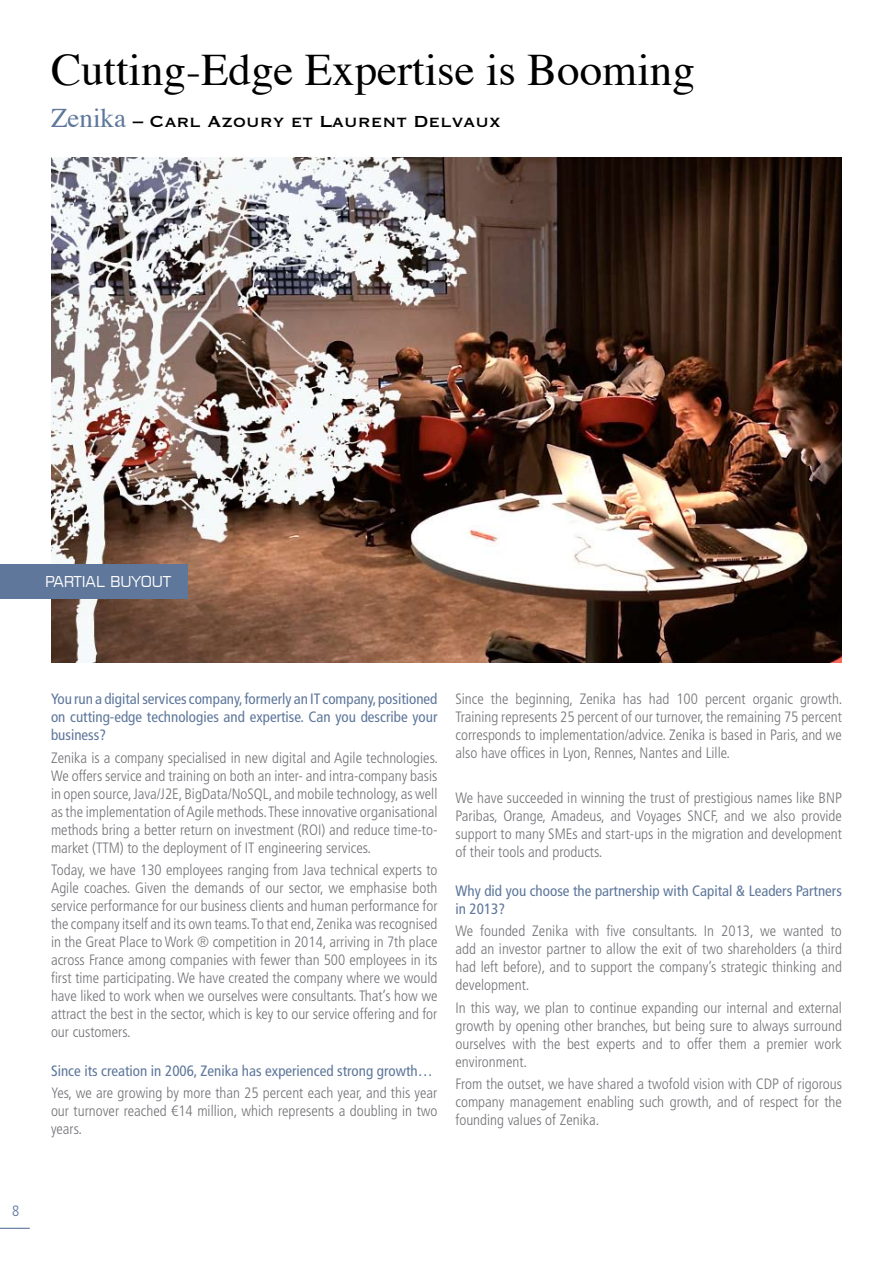
<style>
.page{position:relative;width:893px;height:1263px;background:#fff}
.page>*{position:absolute;margin:0;border:0;box-sizing:border-box;transform-origin:0 0}
.t1{font:45px "Times";color:#000}
.t2{font:21px "Copperplate";color:#000}
.t3{font:300 condensed 15px/18px "Frutiger LT";color:#747378;text-align:justify}
.t4{font:condensed 15px/18px "Frutiger LT";color:#5e779b;text-align:justify}
.t5{font:15px "Square 721 BT";color:#fff}
.t6{font:300 condensed 15px "Frutiger";color:#5e779b}
.s1{font-family:"Times";font-size:27px;color:#5e779b}
</style>
<div class="page">
<hr style="left:0;top:1228px;width:30px;height:1px;background:#5e779b">
<img style="left:51px;top:157px;width:791px;height:505px">
<div style="left:0;top:565px;width:187px;height:34px;background:#5e779b"></div>
<h1 class="t1" style="left:51px;top:28px;width:645px">Cutting-Edge Expertise is Booming</h1>
<h2 class="t2" style="left:51px;top:107px;width:451px"><span class="s1">Zenika</span> – Carl Azoury et Laurent Delvaux</h2>
<p class="t5" style="left:45px;top:573px;width:127px">PARTIAL BUYOUT</p>
<p class="t6" style="left:12px;top:1203px;width:9px">8</p>
<p class="t4" style="left:51px;top:690px;width:388px">You run a digital services company, formerly an IT company, positioned on cutting-edge technologies and expertise. Can you describe your business?</p>
<p class="t3" style="left:51px;top:749px;width:388px">Zenika is a company specialised in new digital and Agile technologies.<br>We offers service and training on both an inter- and intra-company basis in open source, Java/J2E, BigData/NoSQL, and mobile technology, as well as the implementation of Agile methods. These innovative organisational methods bring a better return on investment (ROI) and reduce time-to&shy;market (TTM) to the deployment of IT engineering services.</p>
<p class="t3" style="left:51px;top:861px;width:388px">Today, we have 130 employees ranging from Java technical experts to Agile coaches. Given the demands of our sector, we emphasise both service performance for our business clients and human performance for the company itself and its own teams. To that end, Zenika was recognised in the Great Place to Work ® competition in 2014, arriving in 7th place across France among companies with fewer than 500 employees in its first time participating. We have created the company where we would have liked to work when we ourselves were consultants. That’s how we attract the best in the sector, which is key to our service offering and for our customers.</p>
<p class="t4" style="left:51px;top:1062px;width:383px">Since its creation in 2006, Zenika has experienced strong growth…</p>
<p class="t3" style="left:51px;top:1084px;width:388px">Yes, we are growing by more than 25 percent each year, and this year our turnover reached €14 million, which represents a doubling in two years.</p>
<p class="t3" style="left:455px;top:690px;width:389px">Since the beginning, Zenika has had 100 percent organic growth.<br>Training represents 25 percent of our turnover, the remaining 75 percent corresponds to implementation/advice. Zenika is based in Paris, and we also have offices in Lyon, Rennes, Nantes and Lille.</p>
<p class="t3" style="left:455px;top:789px;width:388px">We have succeeded in winning the trust of prestigious names like BNP Paribas, Orange, Amadeus, and Voyages SNCF, and we also provide support to many SMEs and start-ups in the migration and development of their tools and products.</p>
<p class="t4" style="left:455px;top:882px;width:388px">Why did you choose the partnership with Capital &amp; Leaders Partners in 2013?</p>
<p class="t3" style="left:455px;top:922px;width:388px">We founded Zenika with five consultants. In 2013, we wanted to add an investor partner to allow the exit of two shareholders (a third had left before), and to support the company’s strategic thinking and development.</p>
<p class="t3" style="left:455px;top:999px;width:388px">In this way, we plan to continue expanding our internal and external growth by opening other branches, but being sure to always surround ourselves with the best experts and to offer them a premier work environment.</p>
<p class="t3" style="left:455px;top:1075px;width:388px">From the outset, we have shared a twofold vision with CDP of rigorous company management enabling such growth, and of respect for the founding values of Zenika.</p>
</div>
